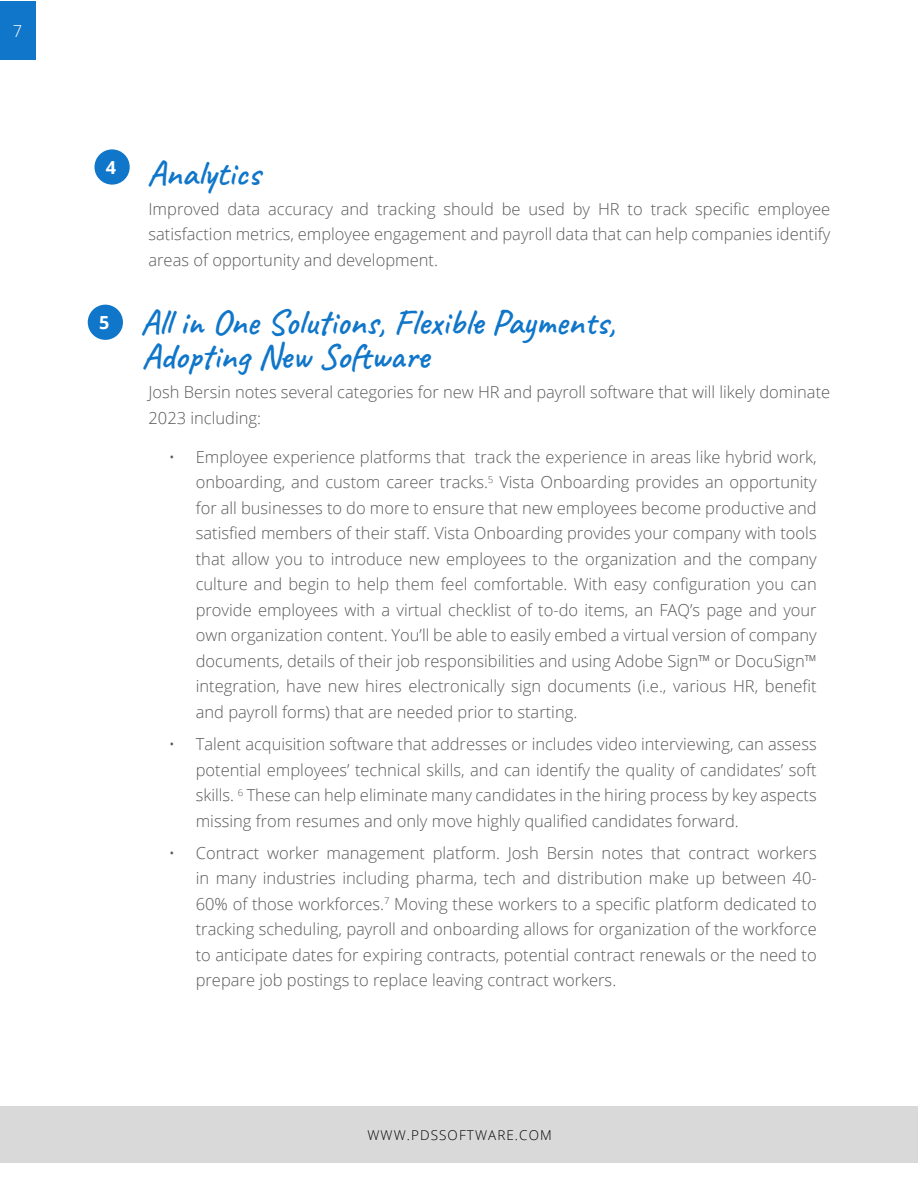
<style>
.page{position:relative;width:918px;height:1188px;background:#fff}
.page>*{position:absolute;margin:0;border:0;box-sizing:border-box;transform-origin:0 0}
.t1{font:600 36px/34.5px "Caveat";color:#1076c9}
.t2{font:300 16.5px/25.5px "Open Sans";color:#595959;text-align:justify}
.t3{font:300 16.5px "Open Sans";color:#fff}
.t4{font:300 13.5px "Open Sans";letter-spacing:.08em;color:#000}
.s1{font-family:"Open Sans";font-weight:700;font-size:18px;color:#fff}
</style>
<div class="page">
<div style="left:0;top:1106px;width:918px;height:57px;background:#d9d9d9"></div>
<div style="left:0;top:1px;width:35px;height:59px;background:#1076c9"></div>
<div style="left:94px;top:149px;width:36px;height:36px;background:#1076c9;border-radius:50%"></div>
<div style="left:88px;top:305px;width:35px;height:35px;background:#1076c9;border-radius:50%"></div>
<p class="t3" style="left:13px;top:20px;width:11px">7</p>
<h1 class="t1" style="left:106px;top:155px;width:156px"><sup>4</sup> Analytics</h1>
<p class="t2" style="left:148px;top:195px;width:683px">Improved data accuracy and tracking should be used by HR to track specific employee satisfaction metrics, employee engagement and payroll data that can help companies identify areas of opportunity and development.</p>
<h1 class="t1" style="left:142px;top:305px;width:475px;text-indent:-43px"><span class="s1">5</span> All in One Solutions, Flexible Payments,<br>Adopting New Software</h1>
<p class="t2" style="left:148px;top:379px;width:683px">Josh Bersin notes several categories for new HR and payroll software that will likely dominate<br>2023 including:</p>
<p class="t2" style="left:196px;top:444px;width:623px;text-indent:-27px">• Employee experience platforms that track the experience in areas like hybrid work, onboarding, and custom career tracks.<sup>5</sup> Vista Onboarding provides an opportunity for all businesses to do more to ensure that new employees become productive and satisfied members of their staff. Vista Onboarding provides your company with tools that allow you to introduce new employees to the organization and the company culture and begin to help them feel comfortable. With easy configuration you can provide employees with a virtual checklist of to-do items, an FAQ’s page and your own organization content. You’ll be able to easily embed a virtual version of company documents, details of their job responsibilities and using Adobe Sign™ or DocuSign™ integration, have new hires electronically sign documents (i.e., various HR, benefit and payroll forms) that are needed prior to starting.</p>
<p class="t2" style="left:196px;top:731px;width:623px;text-indent:-27px">• Talent acquisition software that addresses or includes video interviewing, can assess potential employees’ technical skills, and can identify the quality of candidates’ soft skills. <sup>6</sup> These can help eliminate many candidates in the hiring process by key aspects missing from resumes and only move highly qualified candidates forward.</p>
<p class="t2" style="left:196px;top:840px;width:623px;text-indent:-27px">• Contract worker management platform. Josh Bersin notes that contract workers in many industries including pharma, tech and distribution make up between 40- 60% of those workforces.<sup>7</sup> Moving these workers to a specific platform dedicated to tracking scheduling, payroll and onboarding allows for organization of the workforce to anticipate dates for expiring contracts, potential contract renewals or the need to prepare job postings to replace leaving contract workers.</p>
<p class="t4" style="left:368px;top:1126px;width:186px">WWW.PDSSOFTWARE.COM</p>
</div>
